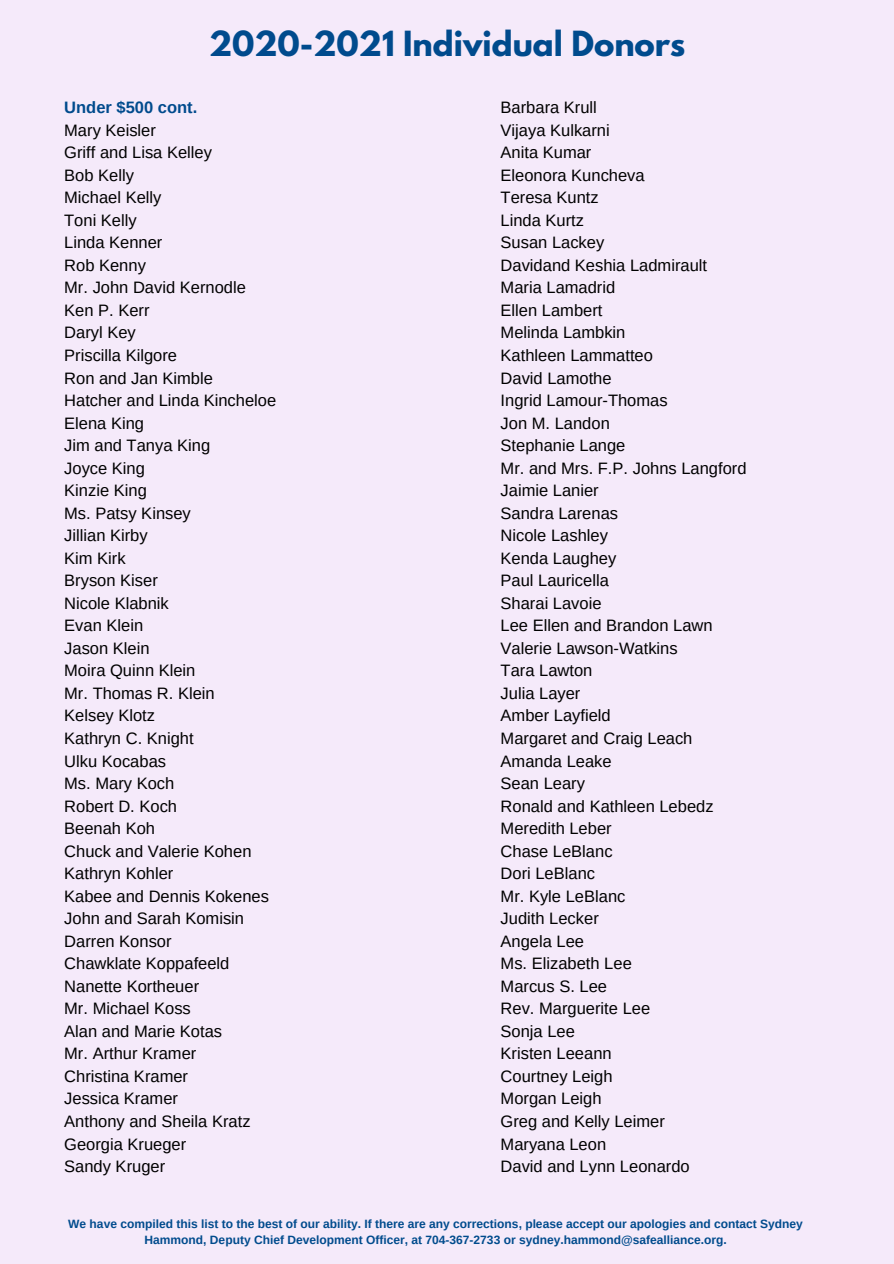
<style>
.page{position:relative;width:894px;height:1264px;background:#fff}
.page>*{position:absolute;margin:0;border:0;box-sizing:border-box;transform-origin:0 0}
.t1{font:700 30.75px "League Spartan";color:#004b8d}
.t2{font:16.5px/22.5px "Arimo";color:#000}
.t3{font:700 16.5px "Arimo";color:#004b8d}
.t4{font:700 12px/16px "Arimo";color:#004b8d;text-align:center}
</style>
<div class="page">
<div style="left:0;top:0;width:893px;height:1263px;background:#f5eafa"></div>
<h1 class="t1" style="left:209px;top:28px;width:477px">2020-2021 Individual Donors</h1>
<p class="t3" style="left:64px;top:98px;width:134px">Under $500 cont.</p>
<p class="t2" style="left:64px;top:119px;width:213px">Mary Keisler<br>Griff and Lisa Kelley<br>Bob Kelly<br>Michael Kelly<br>Toni Kelly<br>Linda Kenner<br>Rob Kenny<br>Mr. John David Kernodle<br>Ken P. Kerr<br>Daryl Key<br>Priscilla Kilgore<br>Ron and Jan Kimble<br>Hatcher and Linda Kincheloe<br>Elena King<br>Jim and Tanya King<br>Joyce King<br>Kinzie King<br>Ms. Patsy Kinsey<br>Jillian Kirby<br>Kim Kirk<br>Bryson Kiser<br>Nicole Klabnik<br>Evan Klein<br>Jason Klein<br>Moira Quinn Klein<br>Mr. Thomas R. Klein<br>Kelsey Klotz<br>Kathryn C. Knight<br>Ulku Kocabas<br>Ms. Mary Koch<br>Robert D. Koch<br>Beenah Koh<br>Chuck and Valerie Kohen<br>Kathryn Kohler<br>Kabee and Dennis Kokenes<br>John and Sarah Komisin<br>Darren Konsor<br>Chawklate Koppafeeld<br>Nanette Kortheuer<br>Mr. Michael Koss<br>Alan and Marie Kotas<br>Mr. Arthur Kramer<br>Christina Kramer<br>Jessica Kramer<br>Anthony and Sheila Kratz<br>Georgia Krueger<br>Sandy Kruger</p>
<p class="t2" style="left:500px;top:96px;width:247px">Barbara Krull<br>Vijaya Kulkarni<br>Anita Kumar<br>Eleonora Kuncheva<br>Teresa Kuntz<br>Linda Kurtz<br>Susan Lackey<br>Davidand Keshia Ladmirault<br>Maria Lamadrid<br>Ellen Lambert<br>Melinda Lambkin<br>Kathleen Lammatteo<br>David Lamothe<br>Ingrid Lamour-Thomas<br>Jon M. Landon<br>Stephanie Lange<br>Mr. and Mrs. F.P. Johns Langford<br>Jaimie Lanier<br>Sandra Larenas<br>Nicole Lashley<br>Kenda Laughey<br>Paul Lauricella<br>Sharai Lavoie<br>Lee Ellen and Brandon Lawn<br>Valerie Lawson-Watkins<br>Tara Lawton<br>Julia Layer<br>Amber Layfield<br>Margaret and Craig Leach<br>Amanda Leake<br>Sean Leary<br>Ronald and Kathleen Lebedz<br>Meredith Leber<br>Chase LeBlanc<br>Dori LeBlanc<br>Mr. Kyle LeBlanc<br>Judith Lecker<br>Angela Lee<br>Ms. Elizabeth Lee<br>Marcus S. Lee<br>Rev. Marguerite Lee<br>Sonja Lee<br>Kristen Leeann<br>Courtney Leigh<br>Morgan Leigh<br>Greg and Kelly Leimer<br>Maryana Leon<br>David and Lynn Leonardo</p>
<p class="t4" style="left:68px;top:1215px;width:736px">We have compiled this list to the best of our ability. If there are any corrections, please accept our apologies and contact Sydney<br>Hammond, Deputy Chief Development Officer, at 704-367-2733 or sydney.hammond@safealliance.org.</p>
</div>
